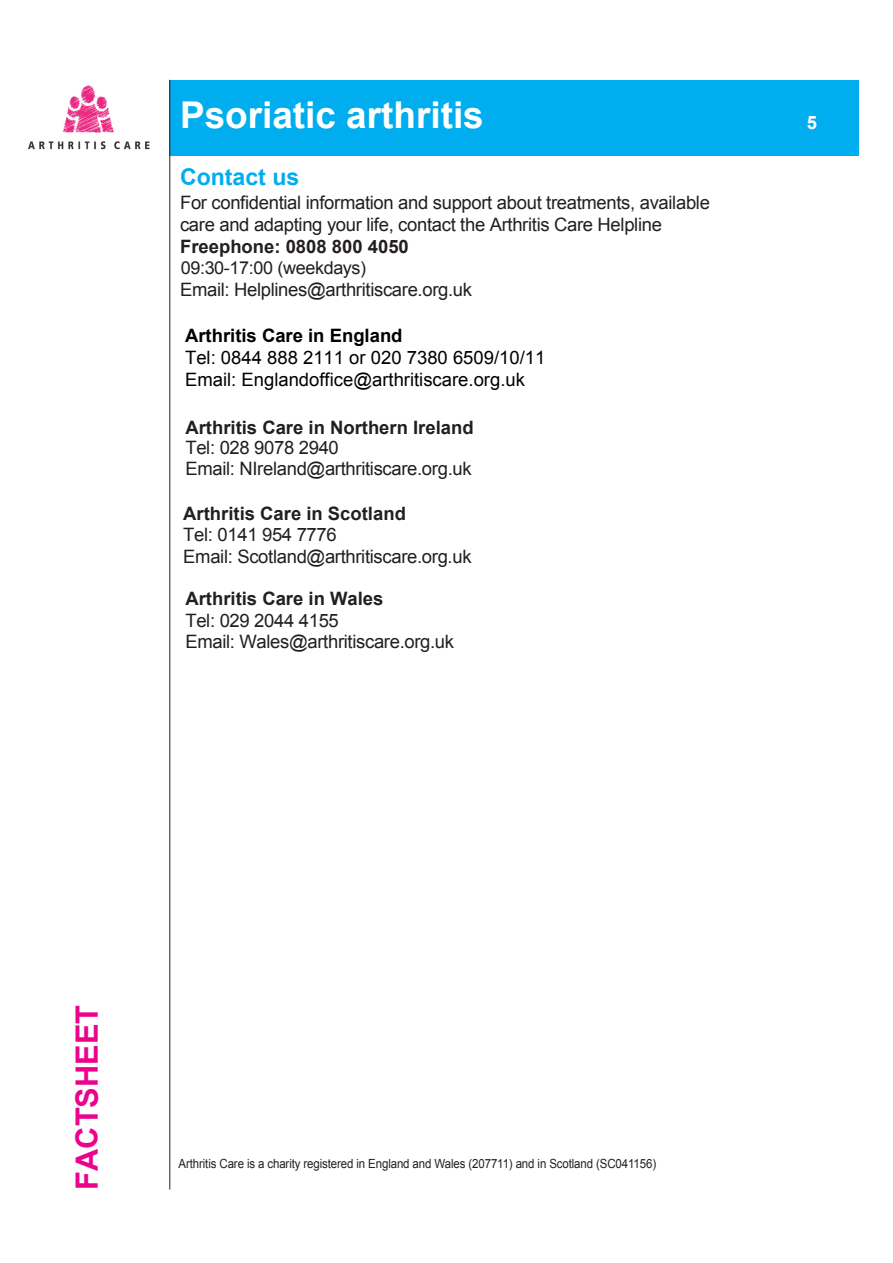
<style>
.page{position:relative;width:893px;height:1263px;background:#fff}
.page>*{position:absolute;margin:0;border:0;box-sizing:border-box;transform-origin:0 0}
.t1{font:700 36.9px "Arial";color:#fff}
.t2{font:700 30.75px "Arial";color:#ed028c}
.t3{font:700 23.1px "Arial";color:#00aeef}
.t4{font:18.45px/21.8px "Arial";letter-spacing:-.02em;color:#231f20}
.t5{font:18.45px/22.2px "Arial";color:#000}
.t6{font:700 18.45px "Arial";color:#fff}
.t7{font:17.85px "Arial";letter-spacing:-.02em;color:#231f20}
.t8{font:13.8px "Arial";color:#231f20;scale:.9 1}
.t9{font:12.6px "Arial";letter-spacing:-.01em;color:#231f20;scale:.91 1}
.s1{font-weight:700}
</style>
<div class="page">
<div style="left:170px;top:80px;width:689px;height:76px;background:#00aeef"></div>
<hr style="left:169px;top:80px;width:1px;height:1109px;background:#231f20">
<img style="left:28px;top:85px;width:122px;height:65px">
<p class="t1" style="left:180px;top:90px;width:305px">Psoriatic arthritis</p>
<p class="t3" style="left:180px;top:162px;width:121px">Contact us</p>
<p class="t4" style="left:180px;top:192px;width:531px">For confidential information and support about treatments, available care and adapting your life, contact the Arthritis Care Helpline <span class="s1">Freephone: 0808 800 4050<br></span>10am-4pm (weekdays)<br>Email: Helplines@arthritiscare.org.uk</p>
<p class="t7" style="left:181px;top:256px;width:187px">09:30-17:00 (weekdays)</p>
<p class="t5" style="left:185px;top:325px;width:362px"><span class="s1">Arthritis Care in England<br></span>Tel: 0844 888 2111 or 020 7380 6509/10/11<br>Email: Englandoffice@arthritiscare.org.uk</p>
<p class="t4" style="left:185px;top:417px;width:290px;line-height:20.9px"><span class="s1">Arthritis Care in Northern Ireland<br></span>Tel: 028 9078 2940<br>Email: NIreland@arthritiscare.org.uk</p>
<p class="t4" style="left:183px;top:502px;width:290px"><span class="s1">Arthritis Care in Scotland<br></span>Tel: 0141 954 7776<br>Email: Scotland@arthritiscare.org.uk</p>
<p class="t4" style="left:185px;top:588px;width:270px"><span class="s1">Arthritis Care in Wales<br></span>Tel: 029 2044 4155<br>Email: Wales@arthritiscare.org.uk</p>
<p class="t6" style="left:807px;top:110px;width:12px">5</p>
<p class="t2" style="left:66px;top:1189px;width:186px;rotate:-90deg">FACTSHEET</p>
<p class="t9" style="left:179px;top:1155px;width:526px">Arthritis Care is a charity registered in England and Wales (207711) and in Scotland (SC041156)</p>
<p class="t8" style="left:180px;top:1158px;width:593px">Arthritis Care is a charity registered in England and Wales (206563) and in Scotland (SC038693)</p>
</div>
